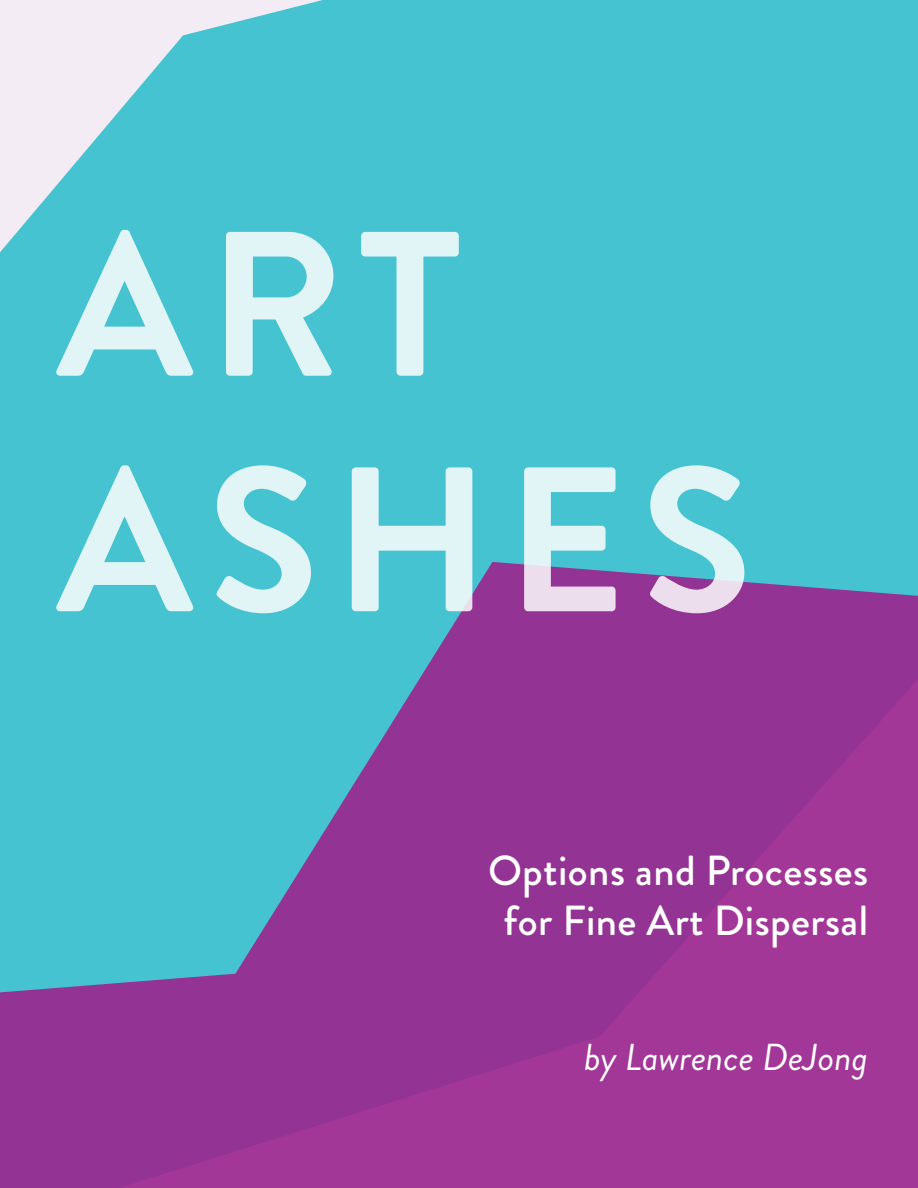
<style>
.page{position:relative;width:918px;height:1188px;background:#fff}
.page>*{position:absolute;margin:0;border:0;box-sizing:border-box;transform-origin:0 0}
.t1{font:700 205.5px/235.5px "Brandon Grotesque";letter-spacing:.07em;color:#fff}
.t2{font:500 42px "Brandon Grotesque";letter-spacing:.01em;color:#fff}
.t3{font:italic 37.5px "Brandon Grotesque";color:#fff}
</style>
<div class="page">
<div style="left:0;top:0;width:918px;height:971px;background:#45c3d0"></div>
<svg style="left:233px;top:562px;width:685px;height:626px;background:#8a4c9f"></svg>
<svg style="left:0;top:971px;width:528px;height:217px;background:#943796"></svg>
<h1 class="t1" style="left:57px;top:190px;width:697px">ART<br>ASHES</h1>
<p class="t2" style="left:488px;top:842px;width:381px">Options and Processes</p>
<p class="t2" style="left:503px;top:892px;width:366px">for Fine Art Dispersal</p>
<p class="t3" style="left:584px;top:1032px;width:286px">by Lawrence DeJong</p>
</div>
